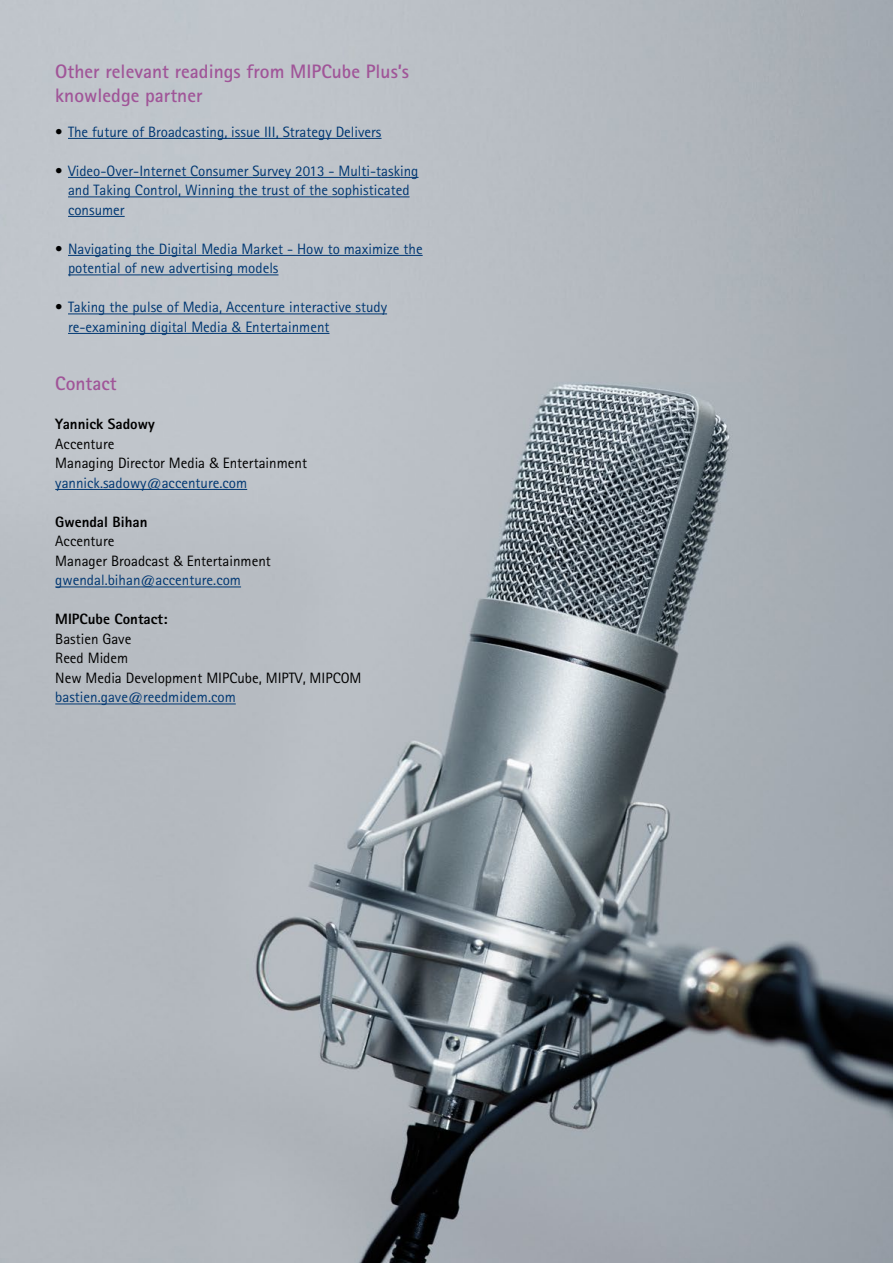
<style>
.page{position:relative;width:893px;height:1263px;background:#fff}
.page>*{position:absolute;margin:0;border:0;box-sizing:border-box;transform-origin:0 0}
.t1{font:700 19.5px/24.3px "Agfa Rotis Sans Serif";color:#a05598}
.t2{font:15px/19.5px "Agfa Rotis Sans Serif";color:#003772}
.t3{font:15px/19.5px "Agfa Rotis Sans Serif";color:#000}
.t4{font:800 15px "Agfa Rotis Sans Serif";color:#000}
.s1{color:#000}
</style>
<div class="page">
<img style="left:0;top:0;width:893px;height:1263px">
<hr style="left:68px;top:138px;width:314px;height:1px;background:#003772">
<hr style="left:68px;top:177px;width:350px;height:1px;background:#003772">
<hr style="left:68px;top:197px;width:342px;height:1px;background:#003772">
<hr style="left:68px;top:216px;width:57px;height:1px;background:#003772">
<hr style="left:68px;top:255px;width:355px;height:1px;background:#003772">
<hr style="left:68px;top:275px;width:210px;height:1px;background:#003772">
<hr style="left:68px;top:314px;width:319px;height:1px;background:#003772">
<hr style="left:68px;top:333px;width:261px;height:1px;background:#003772">
<hr style="left:55px;top:489px;width:192px;height:1px;background:#003772">
<hr style="left:55px;top:587px;width:186px;height:1px;background:#003772">
<hr style="left:55px;top:704px;width:181px;height:1px;background:#003772">
<h1 class="t1" style="left:55px;top:59px;width:355px">Other relevant readings from MIPCube Plus’s knowledge partner</h1>
<p class="t2" style="left:55px;top:122px;width:328px"><span class="s1">•</span> The future of Broadcasting, issue III, Strategy Delivers</p>
<p class="t2" style="left:68px;top:161px;width:352px;text-indent:-13px"><span class="s1">•</span> Video-Over-Internet Consumer Survey 2013 - Multi-tasking and Taking Control, Winning the trust of the sophisticated consumer</p>
<p class="t2" style="left:68px;top:239px;width:356px;text-indent:-13px"><span class="s1">•</span> Navigating the Digital Media Market - How to maximize the potential of new advertising models</p>
<p class="t2" style="left:68px;top:297px;width:321px;text-indent:-13px"><span class="s1">•</span> Taking the pulse of Media, Accenture interactive study re-examining digital Media &amp; Entertainment</p>
<h1 class="t1" style="left:55px;top:371px;width:63px">Contact</h1>
<p class="t4" style="left:55px;top:414px;width:101px">Yannick Sadowy</p>
<p class="t3" style="left:55px;top:434px;width:253px">Accenture<br>Managing Director Media &amp; Entertainment</p>
<p class="t2" style="left:55px;top:473px;width:193px">yannick.sadowy@accenture.com</p>
<p class="t4" style="left:55px;top:512px;width:94px">Gwendal Bihan</p>
<p class="t3" style="left:55px;top:531px;width:217px">Accenture<br>Manager Broadcast &amp; Entertainment</p>
<p class="t2" style="left:55px;top:570px;width:187px">gwendal.bihan@accenture.com</p>
<p class="t4" style="left:55px;top:609px;width:114px">MIPCube Contact:</p>
<p class="t3" style="left:55px;top:629px;width:308px">Bastien Gave<br>Reed Midem<br>New Media Development MIPCube, MIPTV, MIPCOM</p>
<p class="t2" style="left:55px;top:687px;width:182px">bastien.gave@reedmidem.com</p>
</div>
